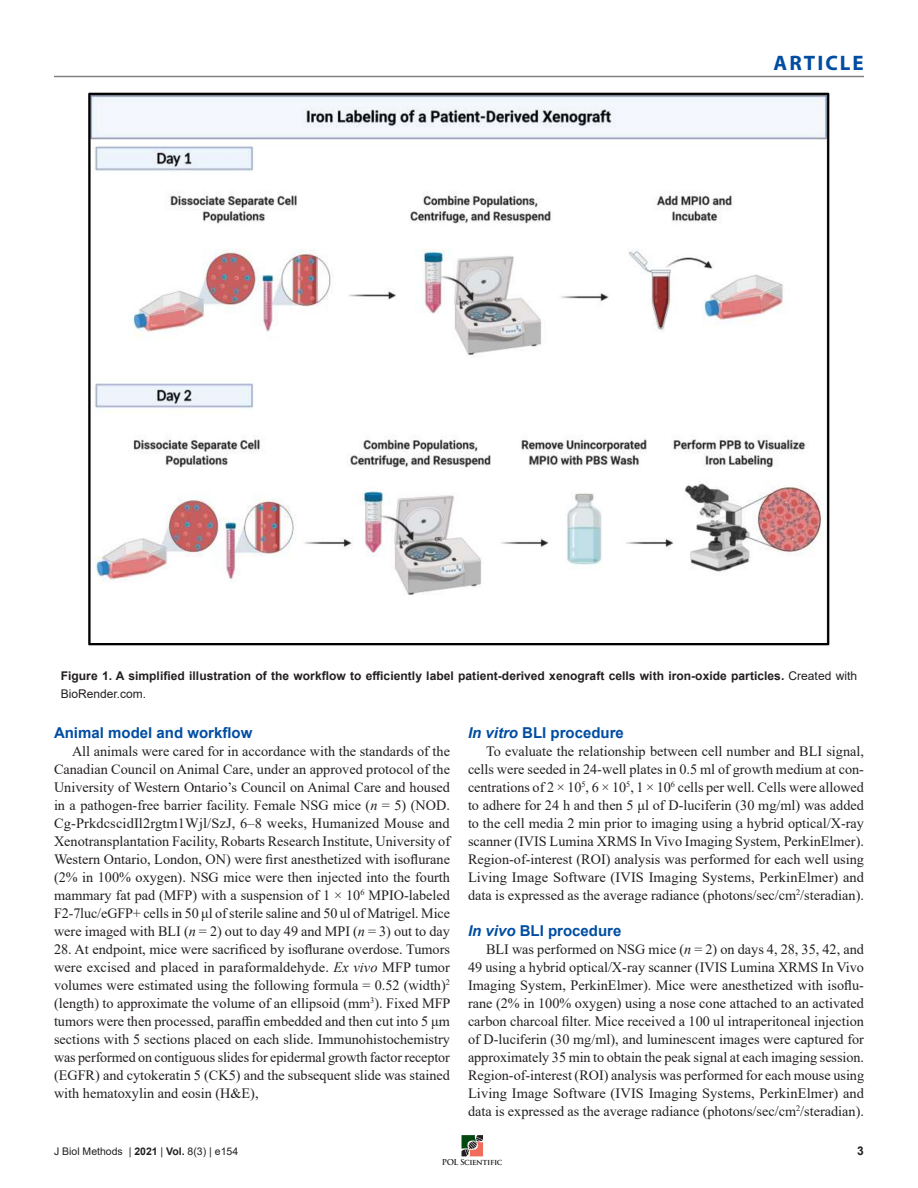
<style>
.page{position:relative;width:918px;height:1188px;background:#fff}
.page>*{position:absolute;margin:0;border:0;box-sizing:border-box;transform-origin:0 0}
.t1{font:700 21px "Myriad Pro";letter-spacing:.095em;color:#014da2}
.Subhead_Blue{font:700 15px "Arial";color:#014da2}
.Body{font:14.25px/18px "Times New Roman";color:#231f20;text-align:justify}
.Figure_Legend_-_Span{font:700 12px/18px "Arial";letter-spacing:.005em;color:#231f20}
.t2{font:10.5px "Arial";color:#231f20}
.t3{font:700 7.95px "Trajan Pro";letter-spacing:-.05em;color:#231f20}
.s1{font-weight:400}
.s2{font-style:italic}
.s3{font-weight:700}
</style>
<div class="page">
<svg style="left:462px;top:1135px;width:21px;height:21px"></svg>
<hr style="left:54px;top:76px;width:810px;height:1px;background:#808285">
<img style="left:88px;top:92px;width:742px;height:554px">
<h1 class="t1" style="left:774px;top:49px;width:92px">ARTICLE</h1>
<p class="Figure_Legend_-_Span" style="left:61px;top:666px;width:798px">Figure 1. A simplified illustration of the workflow to efficiently label patient-derived xenograft cells with iron-oxide particles. <span class="s1">Created with<br>BioRender.com.</span></p>
<p class="Subhead_Blue" style="left:54px;top:722px;width:200px">Animal model and workflow</p>
<p class="Body" style="left:54px;top:742px;width:398px;text-indent:18px">All animals were cared for in accordance with the standards of the Canadian Council on Animal Care, under an approved protocol of the University of Western Ontario’s Council on Animal Care and housed in a pathogen-free barrier facility. Female NSG mice (<span class="s2">n</span> = 5) (NOD.<br>Cg-PrkdcscidIl2rgtm1Wjl/SzJ, 6–8 weeks, Humanized Mouse and Xenotransplantation Facility, Robarts Research Institute, University of Western Ontario, London, ON) were first anesthetized with isoflurane (2% in 100% oxygen). NSG mice were then injected into the fourth mammary fat pad (MFP) with a suspension of 1 × 10<sup>6</sup> MPIO-labeled F2-7luc/eGFP+ cells in 50 μl of sterile saline and 50 ul of Matrigel. Mice were imaged with BLI (<span class="s2">n</span> = 2) out to day 49 and MPI (<span class="s2">n</span> = 3) out to day</p>
<p class="Body" style="left:54px;top:940px;width:398px">28. At endpoint, mice were sacrificed by isoflurane overdose. Tumors were excised and placed in paraformaldehyde. <span class="s2">Ex vivo</span> MFP tumor volumes were estimated using the following formula = 0.52 (width)<sup>2 </sup>(length) to approximate the volume of an ellipsoid (mm<sup>3</sup>). Fixed MFP tumors were then processed, paraffin embedded and then cut into 5 μm sections with 5 sections placed on each slide. Immunohistochemistry was performed on contiguous slides for epidermal growth factor receptor (EGFR) and cytokeratin 5 (CK5) and the subsequent slide was stained with hematoxylin and eosin (H&amp;E),</p>
<p class="Subhead_Blue" style="left:468px;top:722px;width:157px"><span class="s2">In vitro</span> BLI procedure</p>
<p class="Body" style="left:468px;top:742px;width:398px;text-indent:18px">To evaluate the relationship between cell number and BLI signal, cells were seeded in 24-well plates in 0.5 ml of growth medium at con&shy;centrations of 2 × 10<sup>5</sup>, 6 × 10<sup>5</sup>, 1 × 10<sup>6</sup> cells per well. Cells were allowed to adhere for 24 h and then 5 μl of D-luciferin (30 mg/ml) was added to the cell media 2 min prior to imaging using a hybrid optical/X-ray scanner (IVIS Lumina XRMS In Vivo Imaging System, PerkinElmer).<br>Region-of-interest (ROI) analysis was performed for each well using Living Image Software (IVIS Imaging Systems, PerkinElmer) and data is expressed as the average radiance (photons/sec/cm<sup>2</sup>/steradian).</p>
<p class="Subhead_Blue" style="left:468px;top:920px;width:155px"><span class="s2">In vivo</span> BLI procedure</p>
<p class="Body" style="left:468px;top:940px;width:398px;text-indent:18px">BLI was performed on NSG mice (<span class="s2">n</span> = 2) on days 4, 28, 35, 42, and 49 using a hybrid optical/X-ray scanner (IVIS Lumina XRMS In Vivo Imaging System, PerkinElmer). Mice were anesthetized with isoflu&shy;rane (2% in 100% oxygen) using a nose cone attached to an activated carbon charcoal filter. Mice received a 100 ul intraperitoneal injection of D-luciferin (30 mg/ml), and luminescent images were captured for approximately 35 min to obtain the peak signal at each imaging session.<br>Region-of-interest (ROI) analysis was performed for each mouse using Living Image Software (IVIS Imaging Systems, PerkinElmer) and data is expressed as the average radiance (photons/sec/cm<sup>2</sup>/steradian).</p>
<p class="t2" style="left:54px;top:1144px;width:186px">J Biol Methods | <span class="s3">2021</span> | <span class="s3">Vol.</span> 8(3) | e154</p>
<p class="Figure_Legend_-_Span" style="left:857px;top:1142px;width:8px">3</p>
<p class="t3" style="left:442px;top:1158px;width:62px">POL Scientific</p>
</div>
